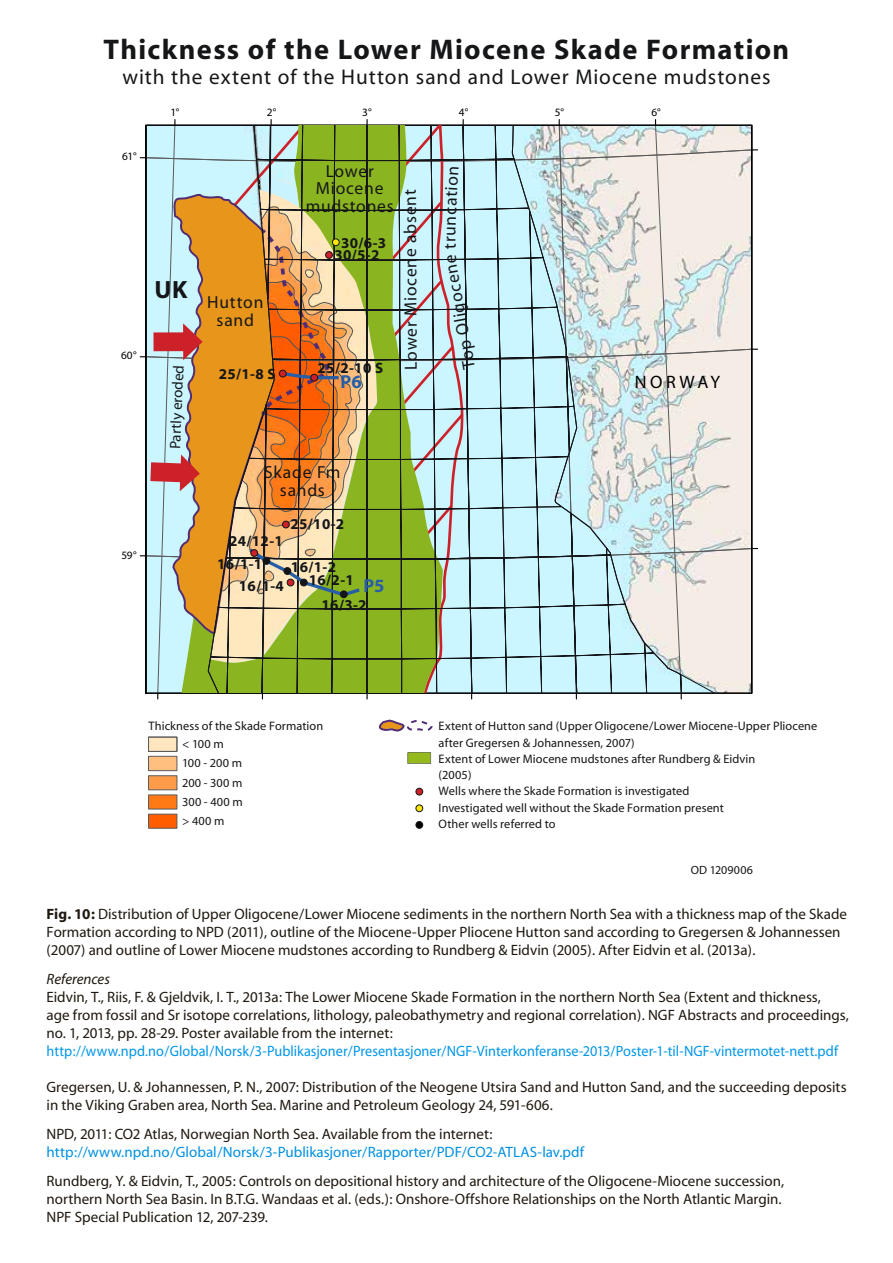
<style>
.page{position:relative;width:893px;height:1263px;background:#fff}
.page>*{position:absolute;margin:0;border:0;box-sizing:border-box;transform-origin:0 0}
.t1{font:700 28.5px "Myriad";letter-spacing:.045em;color:#151618}
.t2{font:700 25.05px "Myriad";color:#151618}
.t3{font:21.3px "Myriad";letter-spacing:.04em;color:#151618}
.t4{font:700 18.75px "Myriad";color:#275ea7}
.t5{font:18px "Myriad";letter-spacing:.19em;color:#000}
.t6{font:17.55px/17.5px "Myriad";letter-spacing:.04em;color:#151618;text-align:center}
.t7{font:15px/18px "Myriad";color:#1f180f}
.t8{font:15px "Myriad";letter-spacing:.005em;color:#0096e9;scale:.95 1}
.t9{font:15px "Myriad";color:#0090e2}
.t10{font:700 15px "Myriad";letter-spacing:.025em;color:#151618}
.t11{font:15px "Myriad";color:#151618}
.t12{font:italic 15px "Myriad";letter-spacing:-.005em;color:#1f180f}
.t13{font:12.3px/16.4px "Myriad";letter-spacing:.01em;color:#151618}
.t14{font:12px "Myriad";letter-spacing:.015em;color:#151618}
.t15{font:11.25px "Myriad Pro";color:#000}
.s1{font-weight:700}
</style>
<div class="page">
<div style="left:148px;top:737px;width:29px;height:14px;background:#ffe6be"></div>
<div style="left:148px;top:737px;width:29px;height:15px;border:1px solid #5b5b5b"></div>
<div style="left:148px;top:756px;width:29px;height:15px;background:#ffbf7f;border:1px solid #5b5b5b"></div>
<div style="left:148px;top:775px;width:29px;height:15px;background:#ff9b49;border:1px solid #5b5b5b"></div>
<div style="left:148px;top:795px;width:29px;height:14px;background:#ff7a15"></div>
<div style="left:148px;top:814px;width:29px;height:14px;background:#ff5d00;border:1px solid #5b5b5b"></div>
<svg style="left:378px;top:720px;width:54px;height:12px"></svg>
<svg style="left:408px;top:752px;width:23px;height:12px"></svg>
<div style="left:416px;top:788px;width:7px;height:7px;background:#cd212a;border-radius:50%"></div>
<div style="left:416px;top:788px;width:7px;height:7px;border:1px solid #141518;border-radius:50%"></div>
<div style="left:416px;top:805px;width:7px;height:7px;background:#ffe800;border-radius:50%"></div>
<div style="left:416px;top:804px;width:7px;height:8px;border:1px solid #141518;border-radius:50%"></div>
<div style="left:416px;top:821px;width:7px;height:7px;background:#000;border-radius:50%"></div>
<div style="left:416px;top:821px;width:7px;height:8px;border:1px solid #141518;border-radius:50%"></div>
<svg style="left:140px;top:120px;width:618px;height:579px;background:#c4c9a9"></svg>
<h1 class="t1" style="left:104px;top:34px;width:687px">Thickness of the Lower Miocene Skade Formation</h1>
<h3 class="t3" style="left:122px;top:66px;width:650px">with the extent of the Hutton sand and Lower Miocene mudstones</h3>
<p class="t15" style="left:122px;top:149px;width:16px">61°</p>
<p class="t15" style="left:121px;top:349px;width:17px">60°</p>
<p class="t15" style="left:121px;top:548px;width:17px">59°</p>
<p class="t15" style="left:170px;top:105px;width:11px">1°</p>
<p class="t15" style="left:267px;top:105px;width:11px">2°</p>
<p class="t15" style="left:362px;top:105px;width:11px">3°</p>
<p class="t15" style="left:459px;top:105px;width:11px">4°</p>
<p class="t15" style="left:555px;top:105px;width:11px">5°</p>
<p class="t15" style="left:651px;top:105px;width:11px">6°</p>
<h2 class="t2" style="left:155px;top:277px;width:35px">UK</h2>
<p class="t11" style="left:168px;top:449px;width:86px;rotate:-88deg">Partly eroded</p>
<p class="t6" style="left:207px;top:294px;width:58px">Hutton sand</p>
<p class="t10" style="left:219px;top:366px;width:58px">25/1-8 S</p>
<p class="t6" style="left:306px;top:163px;width:90px">Lower<br>Miocene mudstones</p>
<p class="t10" style="left:341px;top:235px;width:47px">30/6-3</p>
<p class="t10" style="left:334px;top:248px;width:47px">30/5-2</p>
<p class="t10" style="left:318px;top:360px;width:67px">25/2-10 S</p>
<p class="t4" style="left:340px;top:372px;width:23px">P6</p>
<p class="t6" style="left:403px;top:370px;width:182px;rotate:-90deg">Lower Miocene absent</p>
<p class="t6" style="left:264px;top:464px;width:78px">Skade Fm sands</p>
<p class="t10" style="left:229px;top:534px;width:55px">24/12-1</p>
<p class="t10" style="left:291px;top:516px;width:55px">25/10-2</p>
<p class="t10" style="left:217px;top:556px;width:47px">16/1-1</p>
<p class="t10" style="left:239px;top:578px;width:47px">16/1-4</p>
<p class="t10" style="left:291px;top:560px;width:47px">16/1-2</p>
<p class="t10" style="left:309px;top:572px;width:47px">16/2-1</p>
<p class="t4" style="left:363px;top:576px;width:23px">P5</p>
<p class="t10" style="left:322px;top:597px;width:47px">16/3-2</p>
<p class="t6" style="left:442px;top:242px;width:7px;rotate:-90deg">r</p>
<p class="t6" style="left:461px;top:370px;width:107px;rotate:-100deg">Top Ol gi ocen</p>
<p class="t5" style="left:635px;top:373px;width:87px">NORWAY</p>
<p class="t13" style="left:182px;top:717px;width:143px;line-height:18.3px;text-indent:-34px">Thickness of the Skade Formation &lt; 100 m</p>
<p class="t13" style="left:182px;top:754px;width:62px;line-height:19.2px;text-align:justify">100 - 200 m 200 - 300 m 300 - 400 m &gt; 400 m</p>
<p class="t13" style="left:439px;top:718px;width:380px">Extent of Hutton sand (Upper Oligocene/Lower Miocene-Upper Pliocene after Gregersen &amp; Johannessen, 2007)<br>Extent of Lower Miocene mudstones after Rundberg &amp; Eidvin<br>(2005)<br>Wells where the Skade Formation is investigated<br>Investigated well without the Skade Formation present<br>Other wells referred to</p>
<p class="t14" style="left:691px;top:864px;width:64px">OD 1209006</p>
<p class="t7" style="left:47px;top:906px;width:802px"><span class="s1">Fig. 10:</span> Distribution of Upper Oligocene/Lower Miocene sediments in the northern North Sea with a thickness map of the Skade<br>Formation according to NPD (2011), outline of the Miocene-Upper Pliocene Hutton sand according to Gregersen &amp; Johannessen (2007) and outline of Lower Miocene mudstones according to Rundberg &amp; Eidvin (2005). After Eidvin et al. (2013a).</p>
<p class="t12" style="left:47px;top:971px;width:65px">References</p>
<p class="t7" style="left:47px;top:988px;width:804px">Eidvin, T., Riis, F. &amp; Gjeldvik, I. T., 2013a: The Lower Miocene Skade Formation in the northern North Sea (Extent and thickness,<br>age from fossil and Sr isotope correlations, lithology, paleobathymetry and regional correlation). NGF Abstracts and proceedings, no. 1, 2013, pp. 28-29. Poster available from the internet:</p>
<p class="t8" style="left:47px;top:1043px;width:835px">http://www.npd.no/Global/Norsk/3-Publikasjoner/Presentasjoner/NGF-Vinterkonferanse-2013/Poster-1-til-NGF-vintermotet-nett.pdf</p>
<p class="t7" style="left:47px;top:1078px;width:802px">Gregersen, U. &amp; Johannessen, P. N., 2007: Distribution of the Neogene Utsira Sand and Hutton Sand, and the succeeding deposits in the Viking Graben area, North Sea. Marine and Petroleum Geology 24, 591-606.</p>
<p class="t7" style="left:47px;top:1125px;width:448px">NPD, 2011: CO2 Atlas, Norwegian North Sea. Available from the internet:</p>
<p class="t9" style="left:47px;top:1144px;width:539px">http://www.npd.no/Global/Norsk/3-Publikasjoner/Rapporter/PDF/CO2-ATLAS-lav.pdf</p>
<p class="t7" style="left:47px;top:1172px;width:739px">Rundberg, Y. &amp; Eidvin, T., 2005: Controls on depositional history and architecture of the Oligocene-Miocene succession, northern North Sea Basin. In B.T.G. Wandaas et al. (eds.): Onshore-Offshore Relationships on the North Atlantic Margin.<br>NPF Special Publication 12, 207-239.</p>
</div>
